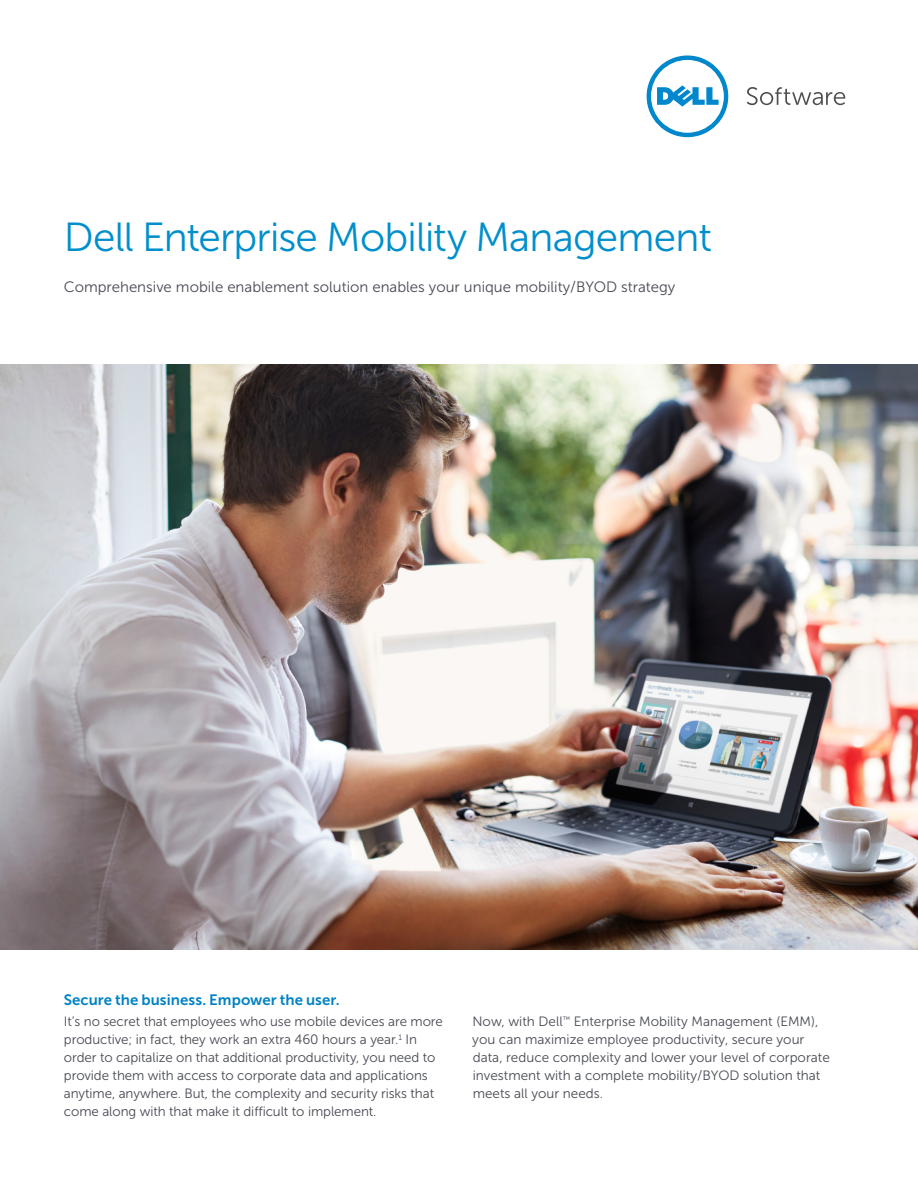
<style>
.page{position:relative;width:918px;height:1188px;background:#fff}
.page>*{position:absolute;margin:0;border:0;box-sizing:border-box;transform-origin:0 0}
.t1{font:40.5px "Museo Sans For Dell 300";letter-spacing:-.02em;color:#008fcb}
.t2{font:15px "Museo Sans For Dell 300";color:#474a53}
.t3{font:15px "Museo Sans For Dell 700";letter-spacing:.005em;color:#0082c4}
.t4{font:13.5px/18px "Museo Sans For Dell 300";letter-spacing:-.005em;color:#474a53}
</style>
<div class="page">
<svg style="left:647px;top:55px;width:81px;height:82px"></svg>
<svg style="left:747px;top:87px;width:98px;height:18px"></svg>
<img style="left:0;top:364px;width:918px;height:586px">
<h1 class="t1" style="left:64px;top:215px;width:650px">Dell Enterprise Mobility Management</h1>
<p class="t2" style="left:64px;top:279px;width:613px">Comprehensive mobile enablement solution enables your unique mobility/BYOD strategy</p>
<p class="t3" style="left:64px;top:991px;width:277px">Secure the business. Empower the user.</p>
<p class="t4" style="left:64px;top:1012px;width:381px">It’s no secret that employees who use mobile devices are more productive; in fact, they work an extra 460 hours a year.<sup>1</sup> In order to capitalize on that additional productivity, you need to provide them with access to corporate data and applications anytime, anywhere. But, the complexity and security risks that come along with that make it difficult to implement.</p>
<p class="t4" style="left:472px;top:1012px;width:359px">Now, with Dell<sup>™</sup> Enterprise Mobility Management (EMM), you can maximize employee productivity, secure your data, reduce complexity and lower your level of corporate investment with a complete mobility/BYOD solution that meets all your needs.</p>
</div>
